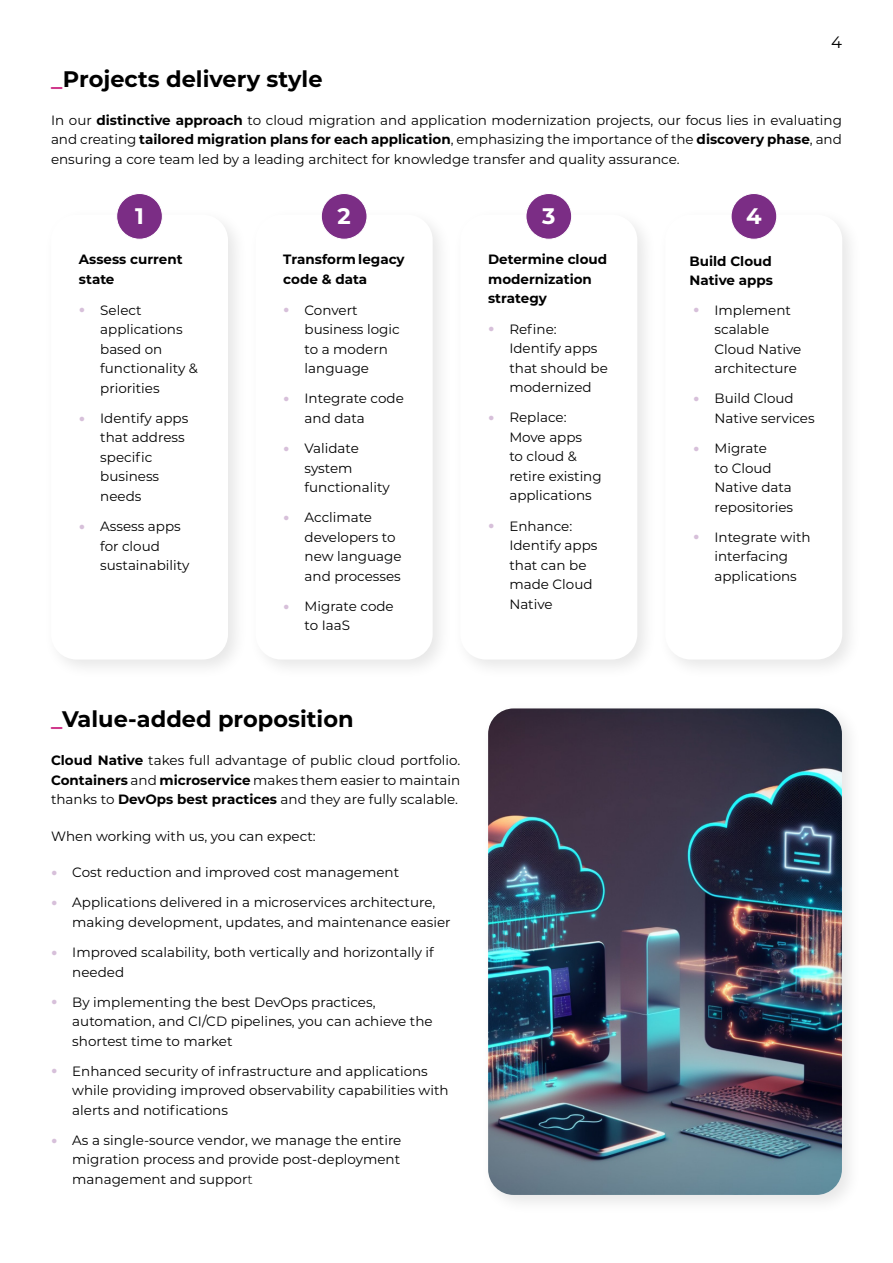
<style>
.page{position:relative;width:893px;height:1263px;background:#fff}
.page>*{position:absolute;margin:0;border:0;box-sizing:border-box;transform-origin:0 0}
.t1{font:700 22.5px "Montserrat";color:#000}
.t2{font:700 22.5px "Montserrat";color:#fff}
.t3{font:16.5px "Montserrat";color:#000}
.t4{font:13.5px/19.5px "Montserrat";color:#000}
.t5{font:700 13.5px/19.5px "Montserrat";color:#000}
.s1{color:#d03a8c}
.s2{font-weight:700}
.s3{font-weight:700;font-size:18px;color:#d7c0da}
.s4{font-weight:300}
</style>
<div class="page">
<div style="left:43px;top:207px;width:205px;height:473px;background:#000;opacity:.1"></div>
<div style="left:51px;top:215px;width:177px;height:444px;background:#fff;border-radius:26px"></div>
<div style="left:248px;top:207px;width:205px;height:473px;background:#000;opacity:.1"></div>
<div style="left:256px;top:215px;width:177px;height:444px;background:#fff;border-radius:26px"></div>
<div style="left:452px;top:207px;width:206px;height:473px;background:#000;opacity:.1"></div>
<div style="left:460px;top:215px;width:177px;height:444px;background:#fff;border-radius:26px"></div>
<div style="left:657px;top:207px;width:206px;height:473px;background:#000;opacity:.1"></div>
<div style="left:665px;top:215px;width:177px;height:444px;background:#fff;border-radius:26px"></div>
<div style="left:117px;top:193px;width:45px;height:46px;background:#7b2d85;border-radius:50%"></div>
<div style="left:116px;top:193px;width:47px;height:47px;border:1px solid #fff;border-radius:50%"></div>
<div style="left:480px;top:700px;width:382px;height:515px;background:#000;opacity:.1"></div>
<img style="left:488px;top:708px;width:354px;height:487px">
<div style="left:321px;top:193px;width:46px;height:46px;background:#7b2d85;border-radius:50%"></div>
<div style="left:321px;top:193px;width:47px;height:47px;border:1px solid #fff;border-radius:50%"></div>
<div style="left:526px;top:193px;width:46px;height:46px;background:#7b2d85;border-radius:50%"></div>
<div style="left:525px;top:193px;width:47px;height:47px;border:1px solid #fff;border-radius:50%"></div>
<div style="left:731px;top:193px;width:46px;height:46px;background:#7b2d85;border-radius:50%"></div>
<div style="left:730px;top:193px;width:47px;height:47px;border:1px solid #fff;border-radius:50%"></div>
<p class="t3" style="left:831px;top:31px;width:12px">4</p>
<h1 class="t1" style="left:51px;top:63px;width:273px"><span class="s1">_</span>Projects delivery style</h1>
<p class="t4" style="left:51px;top:110px;width:792px;text-align:justify">In our <span class="s2">distinctive approach</span> to cloud migration and application modernization projects, our focus lies in evaluating and creating <span class="s2">tailored migration plans for each application</span>, emphasizing the importance of the <span class="s2">discovery phase</span>, and ensuring a core team led by a leading architect for knowledge transfer and quality assurance.</p>
<h1 class="t2" style="left:135px;top:200px;width:10px">1</h1>
<h1 class="t2" style="left:338px;top:200px;width:15px">2</h1>
<h1 class="t2" style="left:542px;top:200px;width:15px">3</h1>
<h1 class="t2" style="left:746px;top:200px;width:17px">4</h1>
<p class="t5" style="left:79px;top:249px;width:105px">Assess current state</p>
<p class="t5" style="left:488px;top:249px;width:121px">Determine cloud modernization strategy</p>
<p class="t5" style="left:689px;top:251px;width:85px">Build Cloud<br>Native apps</p>
<p class="t5" style="left:283px;top:249px;width:123px">Transform legacy code &amp; data</p>
<p class="t4" style="left:100px;top:300px;width:99px;text-indent:-21px"><span class="s3">•</span> Select applications based on functionality &amp; priorities</p>
<p class="t4" style="left:100px;top:408px;width:90px;text-indent:-21px"><span class="s3">•</span> Identify apps that address specific business needs</p>
<p class="t4" style="left:100px;top:516px;width:91px;text-indent:-21px"><span class="s3">•</span> Assess apps for cloud sustainability</p>
<p class="t4" style="left:714px;top:300px;width:88px;text-indent:-21px"><span class="s3">•</span> Implement scalable<br>Cloud Native architecture</p>
<p class="t4" style="left:714px;top:388px;width:102px;text-indent:-21px"><span class="s3">•</span> Build Cloud<br>Native services</p>
<p class="t4" style="left:714px;top:438px;width:80px;text-indent:-21px"><span class="s3">•</span> Migrate<br>to Cloud<br>Native data repositories</p>
<p class="t4" style="left:693px;top:527px;width:119px;text-align:center"><span class="s3">•</span> Integrate with interfacing applications</p>
<p class="t4" style="left:305px;top:300px;width:97px;text-indent:-21px"><span class="s3">•</span> Convert business logic to a modern language</p>
<p class="t4" style="left:305px;top:388px;width:101px;text-indent:-21px"><span class="s3">•</span> Integrate code and data</p>
<p class="t4" style="left:305px;top:438px;width:87px;text-indent:-21px"><span class="s3">•</span> Validate system functionality</p>
<p class="t4" style="left:305px;top:507px;width:99px;text-indent:-21px"><span class="s3">•</span> Acclimate developers to new language and processes</p>
<p class="t4" style="left:305px;top:596px;width:91px;text-indent:-21px"><span class="s3">•</span> Migrate code to IaaS</p>
<p class="t4" style="left:509px;top:319px;width:100px;text-indent:-21px"><span class="s3">•</span> Refine:<br>Identify apps that should be modernized</p>
<p class="t4" style="left:509px;top:407px;width:94px;text-indent:-21px"><span class="s3">•</span> Replace:<br>Move apps<br>to cloud &amp; retire existing applications</p>
<p class="t4" style="left:509px;top:515px;width:90px;text-indent:-21px"><span class="s3">•</span> Enhance:<br>Identify apps that can be made Cloud<br>Native</p>
<h1 class="t1" style="left:51px;top:703px;width:304px"><span class="s1">_</span>Value-added proposition</h1>
<p class="t4" style="left:51px;top:750px;width:411px;text-align:justify"><span class="s2">Cloud Native</span> takes full advantage of public cloud portfolio.<br><span class="s2">Containers</span> and <span class="s2">microservice</span> makes them easier to maintain thanks to <span class="s2">DevOps best practices</span> and they are fully scalable.</p>
<p class="t4" style="left:51px;top:826px;width:266px">When working with us, you can expect:</p>
<p class="t4" style="left:51px;top:862px;width:350px"><span class="s3">•</span> Cost reduction and improved cost management</p>
<p class="t4" style="left:72px;top:892px;width:380px;text-indent:-21px"><span class="s3">•</span> Applications delivered in a microservices architecture, making development, updates, and maintenance easier</p>
<p class="t4" style="left:72px;top:942px;width:363px;text-indent:-21px"><span class="s3">•</span> Improved scalability, both vertically and horizontally if needed</p>
<p class="t4" style="left:72px;top:992px;width:362px;text-indent:-21px"><span class="s3">•</span> By implementing the best DevOps practices, automation, and CI/CD pipelines, you can achieve the shortest time to market</p>
<p class="t4" style="left:72px;top:1061px;width:378px;text-indent:-21px"><span class="s3">•</span> Enhanced security of infrastructure and applications while providing improved observability capabilities with alerts and notifications</p>
<p class="t4" style="left:72px;top:1130px;width:331px;text-align:justify;text-indent:-21px"><span class="s3">•</span> As a single-source vendor, we manage the entire migration process and provide post-deployment management and suppor<span class="s4">t</span></p>
</div>
